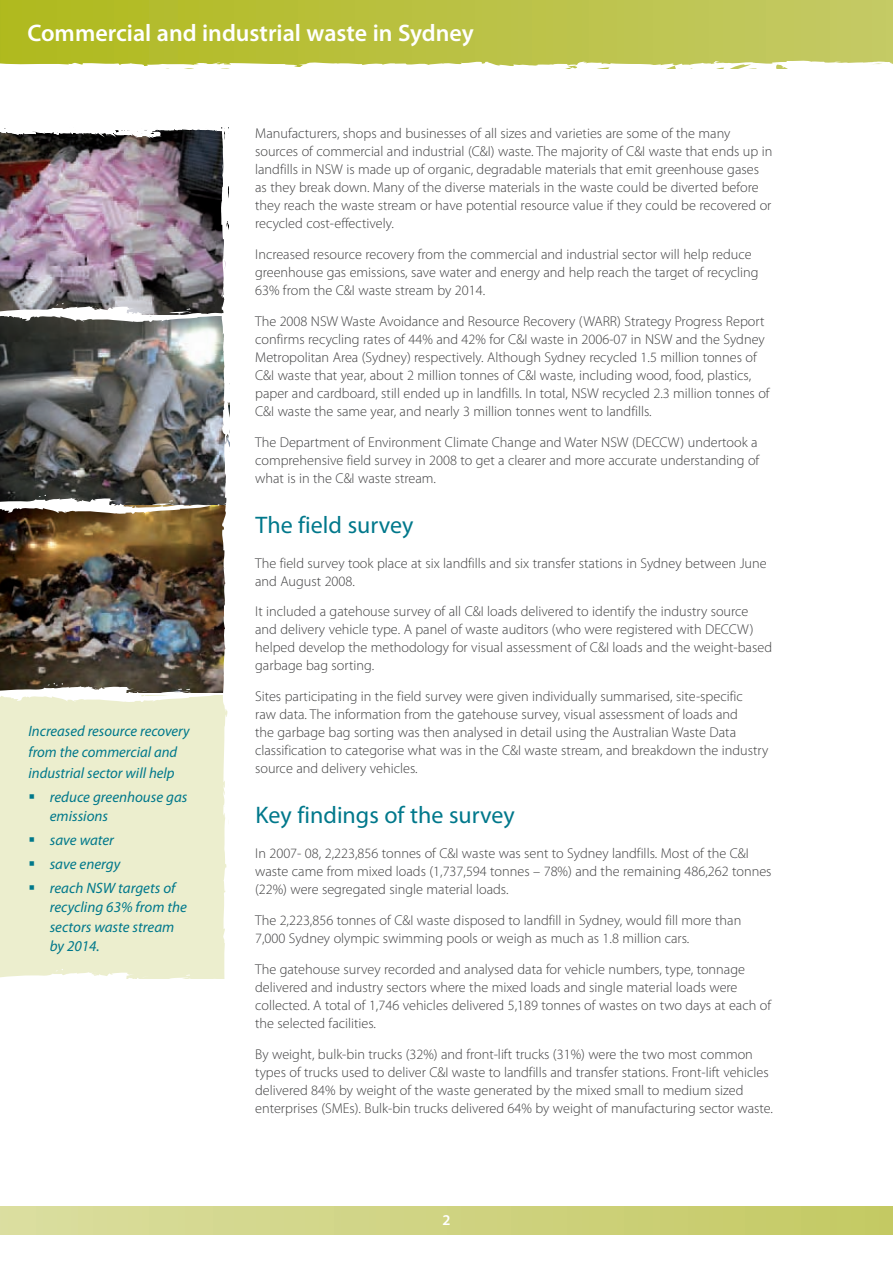
<style>
.page{position:relative;width:893px;height:1263px;background:#fff}
.page>*{position:absolute;margin:0;border:0;box-sizing:border-box;transform-origin:0 0}
.t1{font:600 24px "Myriad Pro";color:#fff}
.t2{font:24px "Myriad Pro";color:#00788b}
.t3{font:italic 15px/19.5px "Myriad Pro";color:#00788b}
.t4{font:600 15px "Myriad Pro";color:#fff}
.t5{font:300 14.25px/18px "Myriad Pro";color:#3e3e3f}
</style>
<div class="page">
<div style="left:0;top:0;width:893px;height:68px;background:linear-gradient(to right,#b0b91d,#c4ca66)"></div>
<div style="left:0;top:1207px;width:893px;height:27px;background:linear-gradient(to right,#dbdea0,#c4c963)"></div>
<svg style="left:0;top:60px;width:893px;height:9px"></svg>
<img style="left:0;top:127px;width:230px;height:852px">
<h1 class="t1" style="left:26px;top:18px;width:230px">H use deconstruction</h1>
<h1 class="t1" style="left:27px;top:18px;width:448px">Commercial and industrial waste in Sydney</h1>
<p class="t3" style="left:29px;top:720px;width:163px;line-height:21px">Increased resource recovery from the commercial and industrial sector will help</p>
<p class="t3" style="left:50px;top:787px;width:139px">reduce greenhouse gas emissions</p>
<p class="t3" style="left:50px;top:828px;width:127px;line-height:23.7px">save water<br>save energy<br>reach NSW targets of</p>
<p class="t3" style="left:50px;top:897px;width:139px">recycling 63% from the sectors waste stream by 2014.</p>
<p class="t5" style="left:255px;top:124px;width:519px">Manufacturers, shops and businesses of all sizes and varieties are some of the many sources of commercial and industrial (C&amp;I) waste. The majority of C&amp;I waste that ends up in landfills in NSW is made up of organic, degradable materials that emit greenhouse gases as they break down. Many of the diverse materials in the waste could be diverted before they reach the waste stream or have potential resource value if they could be recovered or recycled cost-effectively.</p>
<p class="t5" style="left:255px;top:245px;width:505px">Increased resource recovery from the commercial and industrial sector will help reduce greenhouse gas emissions, save water and energy and help reach the target of recycling<br>63% from the C&amp;I waste stream by 2014.</p>
<p class="t5" style="left:255px;top:312px;width:516px">The 2008 NSW Waste Avoidance and Resource Recovery (WARR) Strategy Progress Report confirms recycling rates of 44% and 42% for C&amp;I waste in 2006-07 in NSW and the Sydney Metropolitan Area (Sydney) respectively. Although Sydney recycled 1.5 million tonnes of C&amp;I waste that year, about 2 million tonnes of C&amp;I waste, including wood, food, plastics, paper and cardboard, still ended up in landfills. In total, NSW recycled 2.3 million tonnes of C&amp;I waste the same year, and nearly 3 million tonnes went to landfills.</p>
<p class="t5" style="left:255px;top:433px;width:506px;text-align:justify">The Department of Environment Climate Change and Water NSW (DECCW) undertook a comprehensive field survey in 2008 to get a clearer and more accurate understanding of what is in the C&amp;I waste stream.</p>
<h1 class="t2" style="left:256px;top:510px;width:159px">The field survey</h1>
<p class="t5" style="left:255px;top:554px;width:513px">The field survey took place at six landfills and six transfer stations in Sydney between June and August 2008.</p>
<p class="t5" style="left:255px;top:602px;width:518px">It included a gatehouse survey of all C&amp;I loads delivered to identify the industry source and delivery vehicle type. A panel of waste auditors (who were registered with DECCW) helped develop the methodology for visual assessment of C&amp;I loads and the weight-based garbage bag sorting.</p>
<p class="t5" style="left:255px;top:687px;width:515px">Sites participating in the field survey were given individually summarised, site-specific<br>raw data. The information from the gatehouse survey, visual assessment of loads and<br>the garbage bag sorting was then analysed in detail using the Australian Waste Data classification to categorise what was in the C&amp;I waste stream, and breakdown the industry source and delivery vehicles.</p>
<h1 class="t2" style="left:256px;top:800px;width:261px">Key findings of the survey</h1>
<p class="t5" style="left:255px;top:844px;width:518px">In 2007- 08, 2,223,856 tonnes of C&amp;I waste was sent to Sydney landfills. Most of the C&amp;I waste came from mixed loads (1,737,594 tonnes – 78%) and the remaining 486,262 tonnes (22%) were segregated single material loads.</p>
<p class="t5" style="left:255px;top:911px;width:488px">The 2,223,856 tonnes of C&amp;I waste disposed to landfill in Sydney, would fill more than<br>7,000 Sydney olympic swimming pools or weigh as much as 1.8 million cars.</p>
<p class="t5" style="left:255px;top:960px;width:517px">The gatehouse survey recorded and analysed data for vehicle numbers, type, tonnage delivered and industry sectors where the mixed loads and single material loads were collected. A total of 1,746 vehicles delivered 5,189 tonnes of wastes on two days at each of the selected facilities.</p>
<p class="t5" style="left:255px;top:1045px;width:519px">By weight, bulk-bin trucks (32%) and front-lift trucks (31%) were the two most common types of trucks used to deliver C&amp;I waste to landfills and transfer stations. Front-lift vehicles delivered 84% by weight of the waste generated by the mixed small to medium sized enterprises (SMEs). Bulk-bin trucks delivered 64% by weight of manufacturing sector waste.</p>
<p class="t4" style="left:442px;top:1210px;width:10px">2</p>
</div>
